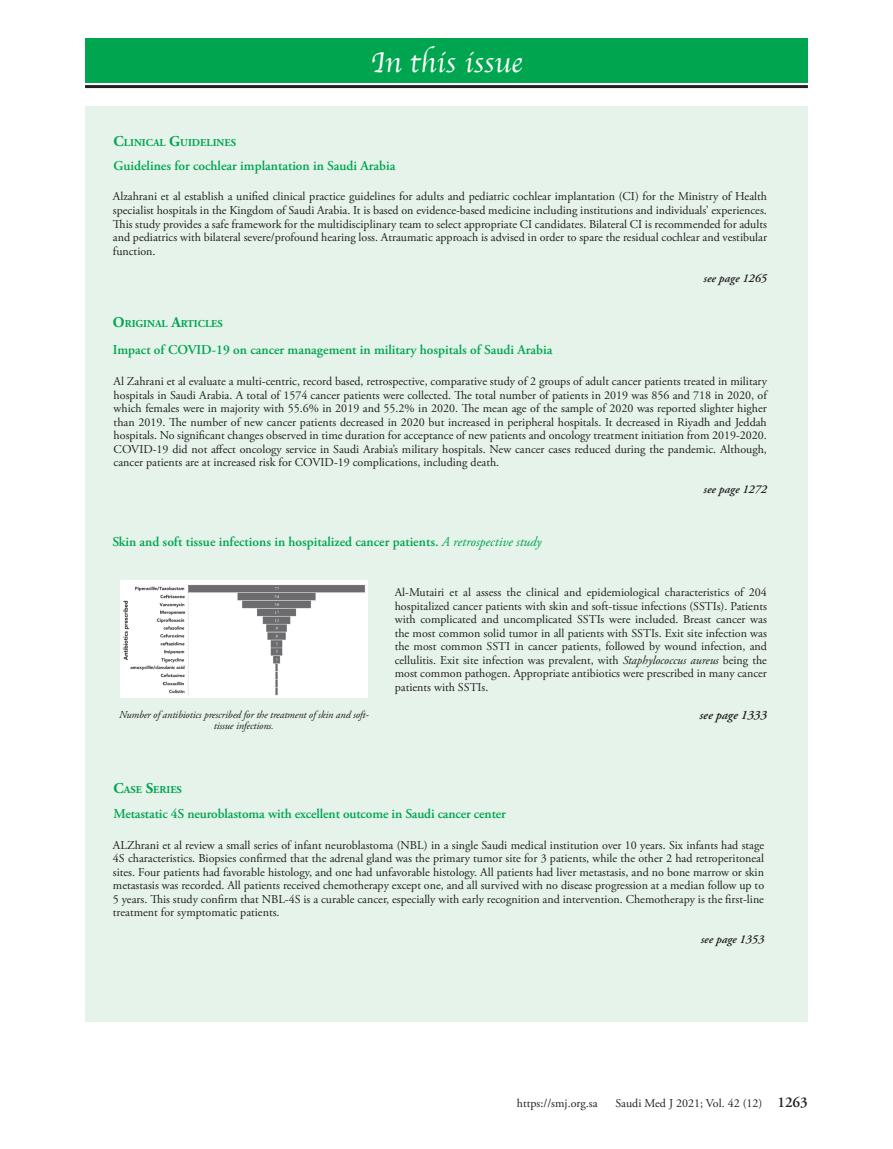
<style>
.page{position:relative;width:893px;height:1149px;background:#fff}
.page>*{position:absolute;margin:0;border:0;box-sizing:border-box;transform-origin:0 0}
.t1{font:30px "Apple Chancery";color:#fff}
.t2{font:600 15px "Adobe Garamond Pro";color:#231f20}
.t3{font:600 13.5px "Adobe Garamond Pro";color:#00a54f}
.t4{font:italic 600 12.75px "Adobe Garamond Pro";color:#231f20}
.t5{font:12px/13.5px "Adobe Garamond Pro";color:#231f20;text-align:justify}
.t6{font:italic 600 12px "Adobe Garamond Pro";color:#231f20}
.t7{font:italic 10.5px/11.2px "Adobe Garamond Pro";letter-spacing:-.01em;color:#231f20;text-align:center}
.t8{font:700 10.5px "Adobe Garamond Pro";color:#00a54f}
.s1{font-size:15px}
.s2{font-weight:400;font-style:italic}
.s3{font-style:italic}
</style>
<div class="page">
<div style="left:85px;top:106px;width:723px;height:914px;background:#e5f3ea"></div>
<div style="left:85px;top:38px;width:723px;height:44px;background:#00a54f"></div>
<hr style="left:85px;top:85px;width:723px;height:3px;background:#231f20">
<img style="left:120px;top:580px;width:247px;height:117px">
<p class="t8" style="left:114px;top:136px;width:124px"><span class="s1">C</span>LINICAL <span class="s1">G</span>UIDELINES</p>
<p class="t1" style="left:371px;top:39px;width:153px">In this issue</p>
<p class="t3" style="left:114px;top:158px;width:283px">Guidelines for cochlear implantation in Saudi Arabia</p>
<p class="t5" style="left:113px;top:190px;width:656px">Alzahrani et al establish a unified clinical practice guidelines for adults and pediatric cochlear implantation (CI) for the Ministry of Health specialist hospitals in the Kingdom of Saudi Arabia. It is based on evidence-based medicine including institutions and individuals’ experiences.<br>This study provides a safe framework for the multidisciplinary team to select appropriate CI candidates. Bilateral CI is recommended for adults and pediatrics with bilateral severe/profound hearing loss. Atraumatic approach is advised in order to spare the residual cochlear and vestibular function.</p>
<p class="t6" style="left:704px;top:271px;width:65px">see page 1265</p>
<p class="t8" style="left:113px;top:317px;width:111px"><span class="s1">O</span>RIGINAL <span class="s1">A</span>RTICLES</p>
<p class="t3" style="left:113px;top:342px;width:441px">Impact of COVID-19 on cancer management in military hospitals of Saudi Arabia</p>
<p class="t5" style="left:114px;top:375px;width:655px">Al Zahrani et al evaluate a multi-centric, record based, retrospective, comparative study of 2 groups of adult cancer patients treated in military hospitals in Saudi Arabia. A total of 1574 cancer patients were collected. The total number of patients in 2019 was 856 and 718 in 2020, of which females were in majority with 55.6% in 2019 and 55.2% in 2020. The mean age of the sample of 2020 was reported slighter higher than 2019. The number of new cancer patients decreased in 2020 but increased in peripheral hospitals. It decreased in Riyadh and Jeddah hospitals. No significant changes observed in time duration for acceptance of new patients and oncology treatment initiation from 2019-2020.<br>COVID-19 did not affect oncology service in Saudi Arabia’s military hospitals. New cancer cases reduced during the pandemic. Although, cancer patients are at increased risk for COVID-19 complications, including death.</p>
<p class="t6" style="left:704px;top:482px;width:65px">see page 1272</p>
<p class="t3" style="left:112px;top:533px;width:431px">Skin and soft tissue infections in hospitalized cancer patients. <span class="s2">A retrospective study</span></p>
<p class="t7" style="left:119px;top:708px;width:251px">Number of antibiotics prescribed for the treatment of skin and soft&shy;tissue infections.</p>
<p class="t8" style="left:114px;top:783px;width:70px"><span class="s1">C</span>ASE <span class="s1">S</span>ERIES</p>
<p class="t5" style="left:395px;top:586px;width:374px">Al-Mutairi et al assess the clinical and epidemiological characteristics of 204 hospitalized cancer patients with skin and soft-tissue infections (SSTIs). Patients with complicated and uncomplicated SSTIs were included. Breast cancer was the most common solid tumor in all patients with SSTIs. Exit site infection was the most common SSTI in cancer patients, followed by wound infection, and cellulitis. Exit site infection was prevalent, with <span class="s3">Staphylococcus aureus</span> being the most common pathogen. Appropriate antibiotics were prescribed in many cancer patients with SSTIs.</p>
<p class="t4" style="left:700px;top:707px;width:69px">see page 1333</p>
<p class="t3" style="left:113px;top:805px;width:394px">Metastatic 4S neuroblastoma with excellent outcome in Saudi cancer center</p>
<p class="t5" style="left:113px;top:838px;width:653px">ALZhrani et al review a small series of infant neuroblastoma (NBL) in a single Saudi medical institution over 10 years. Six infants had stage 4S characteristics. Biopsies confirmed that the adrenal gland was the primary tumor site for 3 patients, while the other 2 had retroperitoneal sites. Four patients had favorable histology, and one had unfavorable histology. All patients had liver metastasis, and no bone marrow or skin metastasis was recorded. All patients received chemotherapy except one, and all survived with no disease progression at a median follow up to 5 years. This study confirm that NBL-4S is a curable cancer, especially with early recognition and intervention. Chemotherapy is the first-line treatment for symptomatic patients.</p>
<p class="t6" style="left:701px;top:932px;width:65px">see page 1353</p>
<p class="t5" style="left:517px;top:1096px;width:82px">https://smj.org.sa</p>
<p class="t5" style="left:616px;top:1096px;width:148px">Saudi Med J 2021; Vol. 42 (12)</p>
<p class="t2" style="left:777px;top:1093px;width:32px">1263</p>
</div>
